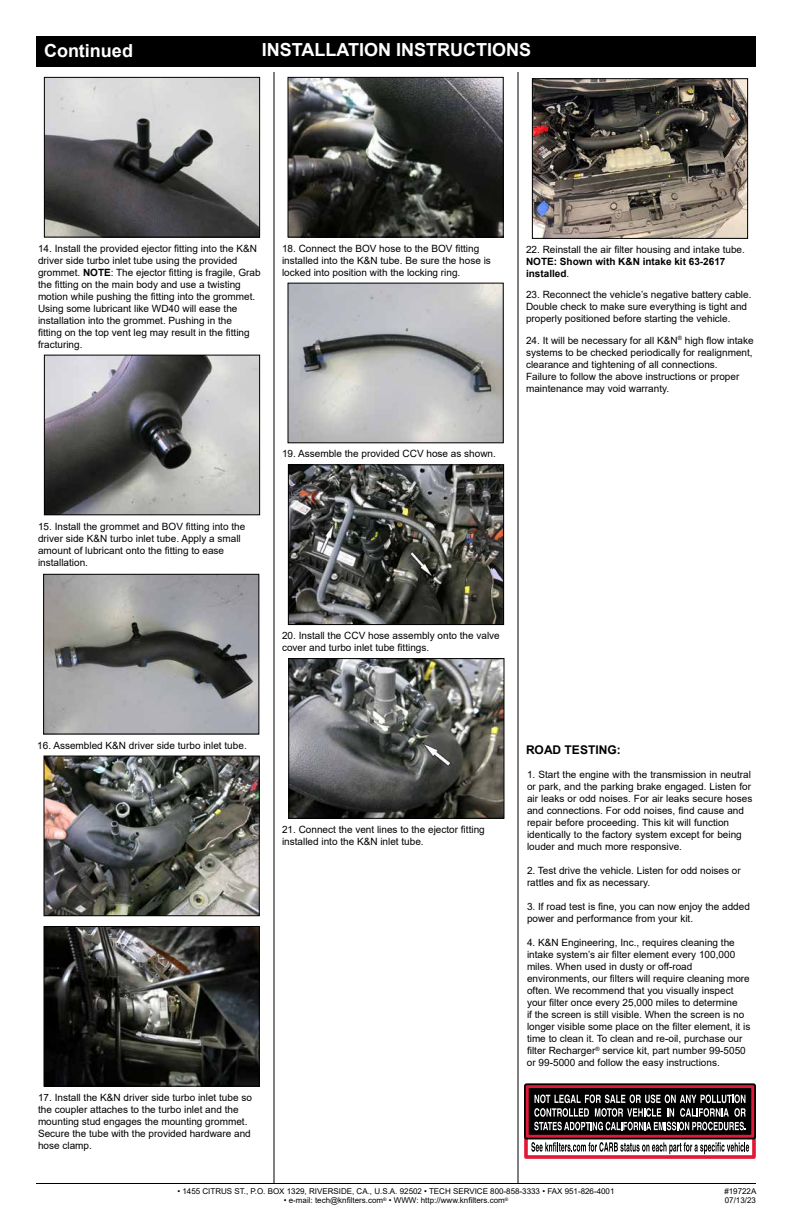
<style>
.page{position:relative;width:792px;height:1224px;background:#fff}
.page>*{position:absolute;margin:0;border:0;box-sizing:border-box;transform-origin:0 0}
.t1{font:700 18px "Arial";color:#fff}
.t2{font:700 12px "Arial";color:#000}
.t3{font:10px/12px "Arial";color:#000}
.t4{font:700 10px/12px "Arial";color:#000}
.t5{font:8px/9.6px "Arial";color:#000}
.s1{font-weight:700}
.s2{font-weight:400}
</style>
<div class="page">
<div style="left:36px;top:36px;width:720px;height:31px;background:#000"></div>
<hr style="left:36px;top:1183px;width:720px;height:1px;background:#000">
<hr style="left:274px;top:72px;width:1px;height:1111px;background:#000">
<hr style="left:518px;top:72px;width:1px;height:1111px;background:#000">
<div style="left:526px;top:1132px;width:228px;height:25px;background:linear-gradient(to right,#fff,#fff)"></div>
<div style="left:524px;top:1130px;width:232px;height:29px;border:4px solid #e31837"></div>
<div style="left:526px;top:1086px;width:228px;height:51px;background:#000"></div>
<div style="left:524px;top:1083px;width:232px;height:56px;border:5px solid #000"></div>
<div style="left:526px;top:1085px;width:228px;height:53px;border:3px solid #e31837"></div>
<svg style="left:531px;top:1142px;width:218px;height:12px"></svg>
<svg style="left:534px;top:1095px;width:212px;height:35px"></svg>
<img style="left:46px;top:758px;width:212px;height:156px">
<div style="left:44px;top:756px;width:216px;height:160px;border:1px solid #000"></div>
<img style="left:46px;top:928px;width:212px;height:157px">
<div style="left:44px;top:926px;width:216px;height:161px;border:1px solid #000"></div>
<img style="left:290px;top:79px;width:212px;height:156px">
<div style="left:288px;top:77px;width:216px;height:160px;border:1px solid #000"></div>
<img style="left:290px;top:285px;width:212px;height:156px">
<div style="left:288px;top:283px;width:216px;height:160px;border:1px solid #000"></div>
<img style="left:290px;top:466px;width:212px;height:157px">
<div style="left:288px;top:464px;width:216px;height:161px;border:1px solid #000"></div>
<img style="left:290px;top:660px;width:212px;height:157px">
<div style="left:288px;top:658px;width:216px;height:161px;border:1px solid #000"></div>
<img style="left:534px;top:80px;width:212px;height:157px">
<div style="left:532px;top:78px;width:216px;height:161px;border:1px solid #000"></div>
<img style="left:46px;top:79px;width:212px;height:156px">
<div style="left:44px;top:77px;width:216px;height:160px;border:1px solid #000"></div>
<img style="left:46px;top:357px;width:212px;height:156px">
<div style="left:44px;top:355px;width:216px;height:160px;border:1px solid #000"></div>
<img style="left:45px;top:576px;width:212px;height:156px">
<div style="left:43px;top:574px;width:216px;height:160px;border:1px solid #000"></div>
<h1 class="t1" style="left:44px;top:38px;width:90px">Continued</h1>
<h1 class="t1" style="left:262px;top:37px;width:271px">INSTALLATION INSTRUCTIONS</h1>
<p class="t3" style="left:38px;top:242px;width:224px">14. Install the provided ejector fitting into the K&amp;N driver side turbo inlet tube using the provided grommet. <span class="s1">NOTE</span>: The ejector fitting is fragile, Grab the fitting on the main body and use a twisting motion while pushing the fitting into the grommet.<br>Using some lubricant like WD40 will ease the installation into the grommet. Pushing in the<br>fitting on the top vent leg may result in the fitting fracturing.</p>
<p class="t3" style="left:282px;top:242px;width:210px">18. Connect the BOV hose to the BOV fitting installed into the K&amp;N tube. Be sure the hose is locked into position with the locking ring.</p>
<p class="t3" style="left:38px;top:521px;width:209px">15. Install the grommet and BOV fitting into the driver side K&amp;N turbo inlet tube. Apply a small amount of lubricant onto the fitting to ease installation.</p>
<p class="t3" style="left:282px;top:448px;width:215px">19. Assemble the provided CCV hose as shown.</p>
<p class="t3" style="left:282px;top:630px;width:219px">20. Install the CCV hose assembly onto the valve cover and turbo inlet tube fittings.</p>
<p class="t3" style="left:526px;top:243px;width:220px">22. Reinstall the air filter housing and intake tube.</p>
<p class="t4" style="left:526px;top:256px;width:201px">NOTE: Shown with K&amp;N intake kit 63-2617 installed<span class="s2">.</span></p>
<p class="t3" style="left:526px;top:289px;width:227px">23. Reconnect the vehicle’s negative battery cable.<br>Double check to make sure everything is tight and properly positioned before starting the vehicle.</p>
<p class="t3" style="left:526px;top:334px;width:229px">24. It will be necessary for all K&amp;N<sup>®</sup> high flow intake systems to be checked periodically for realignment, clearance and tightening of all connections.<br>Failure to follow the above instructions or proper maintenance may void warranty.</p>
<p class="t3" style="left:37px;top:739px;width:211px">16. Assembled K&amp;N driver side turbo inlet tube.</p>
<p class="t3" style="left:282px;top:823px;width:204px">21. Connect the vent lines to the ejector fitting installed into the K&amp;N inlet tube.</p>
<p class="t3" style="left:38px;top:1091px;width:215px">17. Install the K&amp;N driver side turbo inlet tube so the coupler attaches to the turbo inlet and the mounting stud engages the mounting grommet.<br>Secure the tube with the provided hardware and hose clamp.</p>
<p class="t2" style="left:526px;top:741px;width:96px">ROAD TESTING:</p>
<p class="t3" style="left:527px;top:769px;width:227px">1. Start the engine with the transmission in neutral or park, and the parking brake engaged. Listen for air leaks or odd noises. For air leaks secure hoses and connections. For odd noises, find cause and repair before proceeding. This kit will function identically to the factory system except for being louder and much more responsive.</p>
<p class="t3" style="left:527px;top:865px;width:215px">2. Test drive the vehicle. Listen for odd noises or rattles and fix as necessary.</p>
<p class="t3" style="left:527px;top:901px;width:224px">3. If road test is fine, you can now enjoy the added power and performance from your kit.</p>
<p class="t3" style="left:527px;top:937px;width:225px">4. K&amp;N Engineering, Inc., requires cleaning the intake system’s air filter element every 100,000 miles. When used in dusty or off-road environments, our filters will require cleaning more often. We recommend that you visually inspect your filter once every 25,000 miles to determine<br>if the screen is still visible. When the screen is no longer visible some place on the filter element, it is time to clean it. To clean and re-oil, purchase our filter Recharger<sup>®</sup> service kit, part number 99-5050 or 99-5000 and follow the easy instructions.</p>
<p class="t5" style="left:177px;top:1186px;width:439px">• 1455 CITRUS ST., P.O. BOX 1329, RIVERSIDE, CA., U.S.A. 92502 • TECH SERVICE 800-858-3333 • FAX 951-826-4001</p>
<p class="t5" style="left:284px;top:1196px;width:226px">• e-mail: tech@knfilters.com<sup>®</sup> • WWW: http://www.knfilters.com<sup>®</sup></p>
<p class="t5" style="left:724px;top:1186px;width:34px">#19722A<br>07/13/23</p>
</div>
